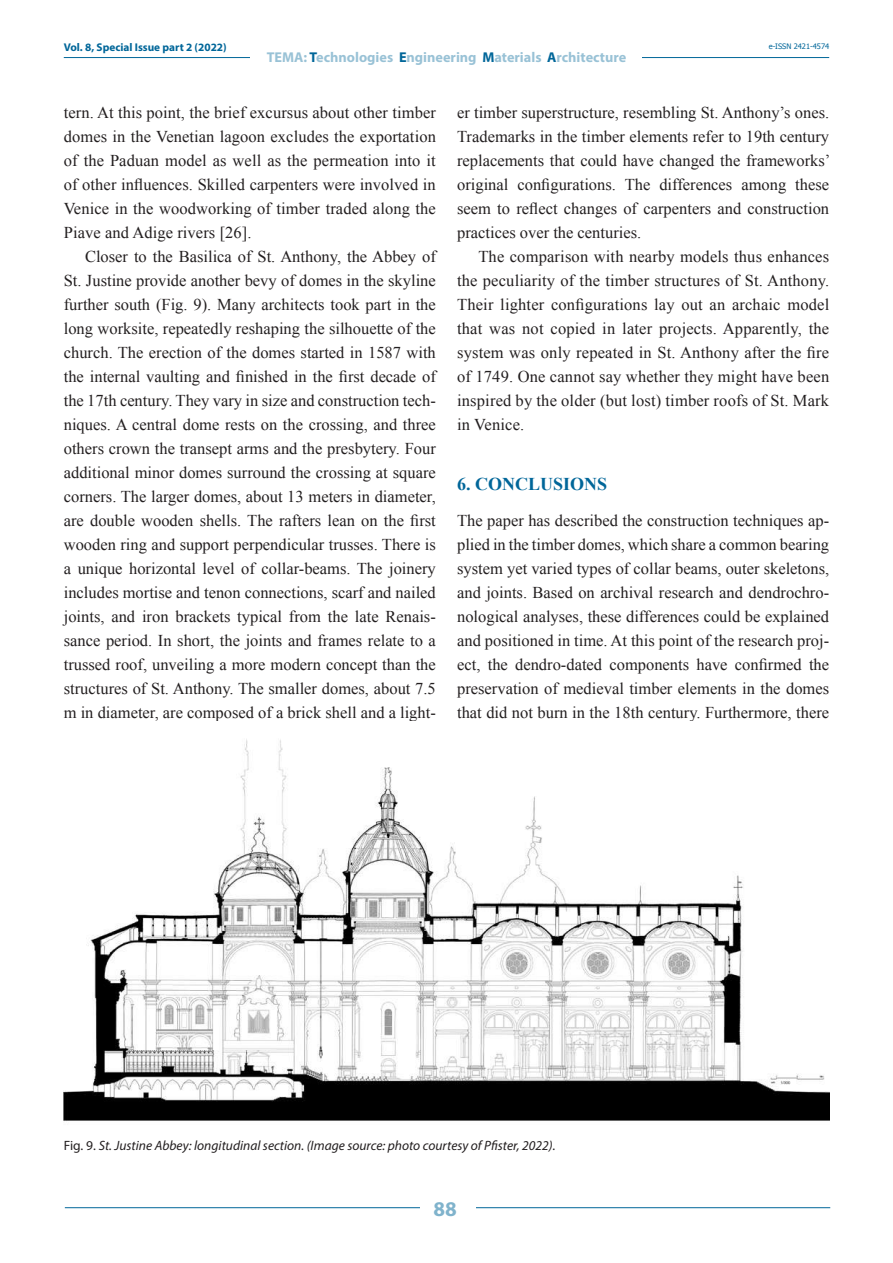
<style>
.page{position:relative;width:893px;height:1263px;background:#fff}
.page>*{position:absolute;margin:0;border:0;box-sizing:border-box;transform-origin:0 0}
.t1{font:700 21px "Myriad Pro";color:#80b3cc}
.t2{font:700 18px "Times New Roman";color:#069}
.t3{font:16.5px/24px "Times New Roman";color:#231f20;text-align:justify}
.t4{font:700 14.25px "Myriad Pro";color:#99c2d6}
.t5{font:italic 13.5px "Myriad Pro";color:#231f20}
.t6{font:700 11.25px "Myriad Pro";color:#069}
.t7{font:7.5px "Tahoma";color:#069}
.s1{color:#069}
.s2{font-style:normal}
</style>
<div class="page">
<hr style="left:64px;top:57px;width:765px;height:1px;background:#069">
<div style="left:251px;top:48px;width:391px;height:17px;background:#fff"></div>
<hr style="left:65px;top:1207px;width:765px;height:1px;background:#069">
<div style="left:420px;top:1195px;width:55px;height:25px;background:#fff"></div>
<img style="left:64px;top:739px;width:765px;height:382px">
<p class="t6" style="left:64px;top:40px;width:164px">Vol. 8, Special Issue part 2 (2022)</p>
<p class="t4" style="left:267px;top:48px;width:361px">TEMA: <span class="s1">T</span>echnologies <span class="s1">E</span>ngineering <span class="s1">M</span>aterials <span class="s1">A</span>rchitecture</p>
<p class="t7" style="left:769px;top:41px;width:62px">e-ISSN 2421-4574</p>
<p class="t3" style="left:64px;top:100px;width:374px">tern. At this point, the brief excursus about other timber domes in the Venetian lagoon excludes the exportation of the Paduan model as well as the permeation into it of other influences. Skilled carpenters were involved in Venice in the woodworking of timber traded along the Piave and Adige rivers [26].</p>
<p class="t3" style="left:64px;top:244px;width:374px;text-indent:21px">Closer to the Basilica of St. Anthony, the Abbey of St. Justine provide another bevy of domes in the skyline further south (Fig. 9). Many architects took part in the long worksite, repeatedly reshaping the silhouette of the church. The erection of the domes started in 1587 with the internal vaulting and finished in the first decade of the 17th century. They vary in size and construction tech&shy;niques. A central dome rests on the crossing, and three others crown the transept arms and the presbytery. Four additional minor domes surround the crossing at square corners. The larger domes, about 13 meters in diameter, are double wooden shells. The rafters lean on the first wooden ring and support perpendicular trusses. There is a unique horizontal level of collar-beams. The joinery includes mortise and tenon connections, scarf and nailed joints, and iron brackets typical from the late Renais&shy;sance period. In short, the joints and frames relate to a trussed roof, unveiling a more modern concept than the structures of St. Anthony. The smaller domes, about 7.5 m in diameter, are composed of a brick shell and a light-</p>
<p class="t3" style="left:457px;top:100px;width:375px">er timber superstructure, resembling St. Anthony’s ones.<br>Trademarks in the timber elements refer to 19th century replacements that could have changed the frameworks’ original configurations. The differences among these seem to reflect changes of carpenters and construction practices over the centuries.</p>
<p class="t3" style="left:457px;top:244px;width:374px;text-indent:21px">The comparison with nearby models thus enhances the peculiarity of the timber structures of St. Anthony.<br>Their lighter configurations lay out an archaic model that was not copied in later projects. Apparently, the system was only repeated in St. Anthony after the fire of 1749. One cannot say whether they might have been inspired by the older (but lost) timber roofs of St. Mark in Venice.</p>
<p class="t2" style="left:457px;top:471px;width:152px">6. CONCLUSIONS</p>
<p class="t3" style="left:457px;top:508px;width:374px">The paper has described the construction techniques ap&shy;plied in the timber domes, which share a common bearing system yet varied types of collar beams, outer skeletons, and joints. Based on archival research and dendrochro&shy;nological analyses, these differences could be explained and positioned in time. At this point of the research proj&shy;ect, the dendro-dated components have confirmed the preservation of medieval timber elements in the domes that did not burn in the 18th century. Furthermore, there</p>
<p class="t5" style="left:64px;top:1137px;width:493px"><span class="s2">Fig. 9.</span> St. Justine Abbey: longitudinal section. (Image source: photo courtesy of Pfister, 2022).</p>
<p class="t1" style="left:434px;top:1195px;width:25px">88</p>
</div>
